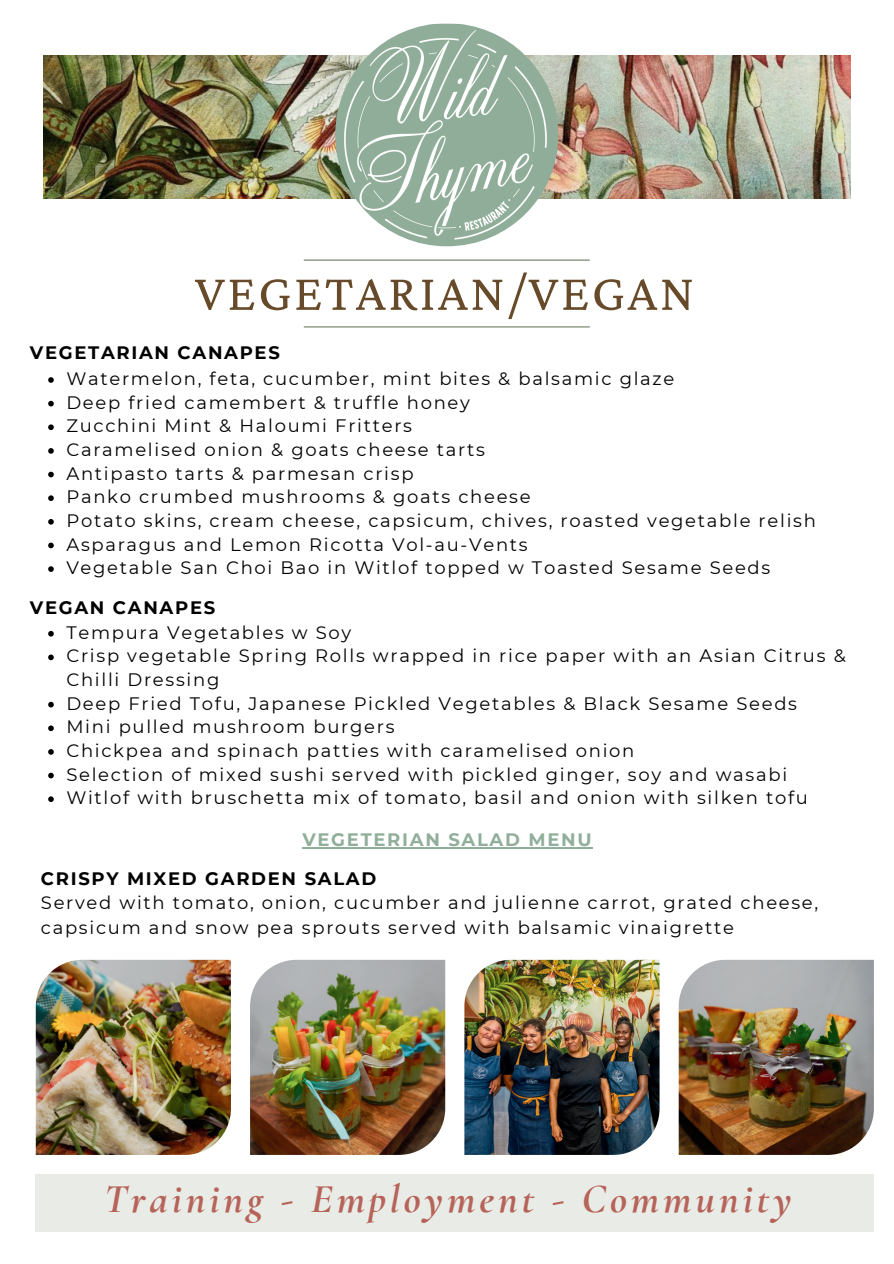
<style>
.page{position:relative;width:894px;height:1264px;background:#fff}
.page>*{position:absolute;margin:0;border:0;box-sizing:border-box;transform-origin:0 0}
.t1{font:52.5px "Crimson Pro";letter-spacing:.045em;color:#674a29}
.t2{font:italic 700 41.4px "Cormorant Garamond";letter-spacing:.095em;color:#b6635a}
.t3{font:18px/23.5px "Montserrat";letter-spacing:.095em;color:#000}
.t4{font:700 18px "Montserrat";letter-spacing:.095em;color:#000}
.t5{font:700 18px "Montserrat";letter-spacing:.095em;color:#90ae9a}
</style>
<div class="page">
<img style="left:43px;top:55px;width:807px;height:143px">
<img style="left:335px;top:23px;width:223px;height:223px;border-radius:50%">
<img style="left:36px;top:959px;width:195px;height:195px">
<img style="left:250px;top:959px;width:195px;height:195px">
<img style="left:464px;top:959px;width:195px;height:195px">
<img style="left:678px;top:959px;width:195px;height:195px">
<div style="left:36px;top:1174px;width:837px;height:57px;background:#e9ece6"></div>
<hr style="left:304px;top:326px;width:285px;height:1px;background:#6c7d62">
<hr style="left:304px;top:259px;width:285px;height:2px;background:#6c7d62">
<svg style="left:48px;top:377px;width:6px;height:6px"></svg>
<svg style="left:48px;top:401px;width:6px;height:5px"></svg>
<svg style="left:48px;top:424px;width:6px;height:6px"></svg>
<svg style="left:48px;top:448px;width:6px;height:6px"></svg>
<svg style="left:48px;top:472px;width:6px;height:5px"></svg>
<svg style="left:48px;top:495px;width:6px;height:6px"></svg>
<svg style="left:48px;top:519px;width:6px;height:5px"></svg>
<svg style="left:48px;top:542px;width:6px;height:6px"></svg>
<svg style="left:48px;top:566px;width:6px;height:6px"></svg>
<svg style="left:48px;top:631px;width:6px;height:5px"></svg>
<svg style="left:48px;top:654px;width:6px;height:6px"></svg>
<svg style="left:48px;top:701px;width:6px;height:6px"></svg>
<svg style="left:48px;top:725px;width:6px;height:6px"></svg>
<svg style="left:48px;top:749px;width:6px;height:5px"></svg>
<svg style="left:48px;top:772px;width:6px;height:6px"></svg>
<svg style="left:48px;top:796px;width:6px;height:6px"></svg>
<hr style="left:302px;top:847px;width:291px;height:1px;background:#90ae9a">
<h1 class="t1" style="left:195px;top:259px;width:500px">VEGETARIAN/VEGAN</h1>
<p class="t4" style="left:30px;top:340px;width:251px">VEGETARIAN CANAPES</p>
<p class="t3" style="left:66px;top:366px;width:750px">Watermelon, feta, cucumber, mint bites &amp; balsamic glaze<br>Deep fried camembert &amp; truffle honey<br>Zucchini Mint &amp; Haloumi Fritters<br>Caramelised onion &amp; goats cheese tarts<br>Antipasto tarts &amp; parmesan crisp<br>Panko crumbed mushrooms &amp; goats cheese<br>Potato skins, cream cheese, capsicum, chives, roasted vegetable relish Asparagus and Lemon Ricotta Vol-au-Vents<br>Vegetable San Choi Bao in Witlof topped w Toasted Sesame Seeds</p>
<p class="t4" style="left:30px;top:594px;width:187px">VEGAN CANAPES</p>
<p class="t3" style="left:66px;top:620px;width:780px">Tempura Vegetables w Soy<br>Crisp vegetable Spring Rolls wrapped in rice paper with an Asian Citrus &amp; Chilli Dressing<br>Deep Fried Tofu, Japanese Pickled Vegetables &amp; Black Sesame Seeds<br>Mini pulled mushroom burgers<br>Chickpea and spinach patties with caramelised onion<br>Selection of mixed sushi served with pickled ginger, soy and wasabi Witlof with bruschetta mix of tomato, basil and onion with silken tofu</p>
<p class="t5" style="left:302px;top:827px;width:290px">VEGETERIAN SALAD MENU</p>
<p class="t4" style="left:41px;top:865px;width:337px">CRISPY MIXED GARDEN SALAD</p>
<p class="t3" style="left:41px;top:890px;width:778px;line-height:24.3px">Served with tomato, onion, cucumber and julienne carrot, grated cheese, capsicum and snow pea sprouts served with balsamic vinaigrette</p>
<h2 class="t2" style="left:104px;top:1173px;width:689px">Training - Employment - Community</h2>
</div>
